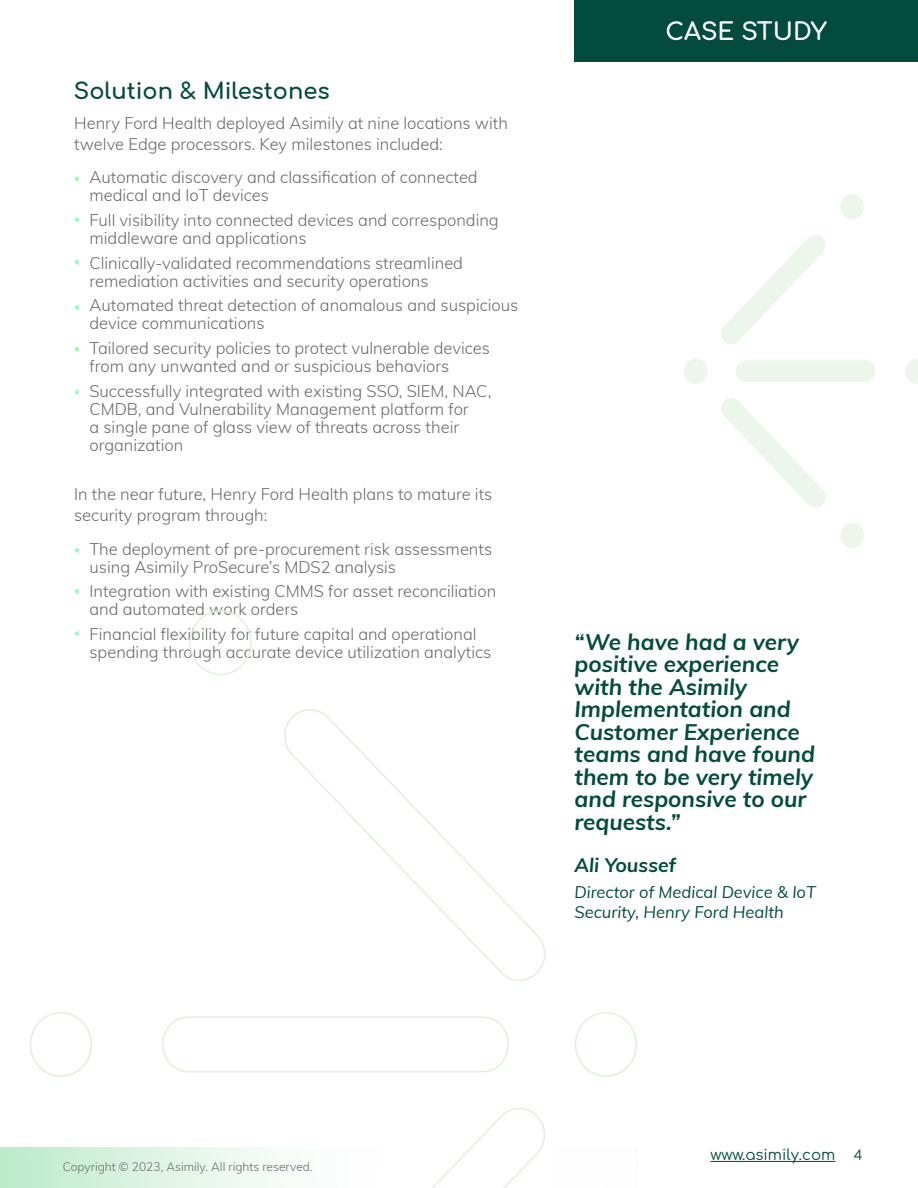
<style>
.page{position:relative;width:918px;height:1188px;background:#fff}
.page>*{position:absolute;margin:0;border:0;box-sizing:border-box;transform-origin:0 0}
.t1{font:24px "Comfortaa";color:#fff}
.t2{font:italic 700 22.5px/22.5px "Muli";color:#034b3d}
.t3{font:22.5px "Comfortaa";color:#044a3f}
.t4{font:italic 700 19.5px "Muli";color:#034b3d}
.t5{font:300 16.5px/18px "Muli";color:#666b67}
.t6{font:italic 16.5px/19.5px "Muli";color:#034b3d}
.t7{font:15px "Comfortaa";color:#034b3d}
.t8{font:13.5px "Comfortaa";color:#044a3f}
.t9{font:300 12px "Muli";color:#666b67}
</style>
<div class="page">
<div style="left:575px;top:0;width:343px;height:62px;background:#034b3d"></div>
<hr style="left:710px;top:1161px;width:125px;height:1px;background:#034b3d">
<svg style="left:721px;top:398px;width:105px;height:110px"></svg>
<div style="left:736px;top:360px;width:139px;height:22px;background:#edf6ea;border-radius:10px"></div>
<svg style="left:721px;top:235px;width:105px;height:109px"></svg>
<svg style="left:840px;top:523px;width:24px;height:25px"></svg>
<svg style="left:905px;top:359px;width:13px;height:25px"></svg>
<svg style="left:840px;top:194px;width:24px;height:25px"></svg>
<svg style="left:684px;top:359px;width:23px;height:25px"></svg>
<svg style="left:75px;top:177px;width:4px;height:4px"></svg>
<svg style="left:75px;top:548px;width:4px;height:5px"></svg>
<svg style="left:75px;top:260px;width:4px;height:4px"></svg>
<svg style="left:75px;top:631px;width:4px;height:5px"></svg>
<svg style="left:75px;top:217px;width:4px;height:5px"></svg>
<svg style="left:75px;top:589px;width:4px;height:4px"></svg>
<svg style="left:75px;top:305px;width:4px;height:5px"></svg>
<svg style="left:75px;top:347px;width:4px;height:4px"></svg>
<svg style="left:75px;top:390px;width:4px;height:5px"></svg>
<svg style="left:284px;top:709px;width:262px;height:272px"></svg>
<div style="left:162px;top:1016px;width:347px;height:56px;border:2px solid #e0efdb;border-radius:26px"></div>
<svg style="left:280px;top:1107px;width:265px;height:81px"></svg>
<svg style="left:189px;top:610px;width:63px;height:65px"></svg>
<div style="left:30px;top:1012px;width:62px;height:65px;border:2px solid #e0efdb;border-radius:50%"></div>
<svg style="left:575px;top:1012px;width:62px;height:65px"></svg>
<h2 class="t3" style="left:74px;top:71px;width:257px">Solution &amp; Milestones</h2>
<p class="t5" style="left:74px;top:112px;width:435px;line-height:21px">Henry Ford Health deployed Asimily at nine locations with twelve Edge processors. Key milestones included:</p>
<p class="t5" style="left:89px;top:167px;width:390px">Automatic discovery and classification of connected medical and IoT devices</p>
<p class="t5" style="left:89px;top:210px;width:411px">Full visibility into connected devices and corresponding middleware and applications</p>
<p class="t5" style="left:89px;top:253px;width:375px">Clinically-validated recommendations streamlined remediation activities and security operations</p>
<p class="t5" style="left:89px;top:296px;width:430px">Automated threat detection of anomalous and suspicious device communications</p>
<p class="t5" style="left:89px;top:338px;width:402px">Tailored security policies to protect vulnerable devices from any unwanted and or suspicious behaviors</p>
<p class="t5" style="left:89px;top:381px;width:403px">Successfully integrated with existing SSO, SIEM, NAC, CMDB, and Vulnerability Management platform for<br>a single pane of glass view of threats across their organization</p>
<p class="t5" style="left:74px;top:483px;width:420px;line-height:21px">In the near future, Henry Ford Health plans to mature its security program through:</p>
<p class="t5" style="left:89px;top:539px;width:404px">The deployment of pre-procurement risk assessments using Asimily ProSecure’s MDS2 analysis</p>
<p class="t5" style="left:89px;top:582px;width:408px">Integration with existing CMMS for asset reconciliation and automated work orders</p>
<p class="t5" style="left:89px;top:624px;width:403px">Financial flexibility for future capital and operational spending through accurate device utilization analytics</p>
<h1 class="t1" style="left:666px;top:10px;width:163px">CASE STUDY</h1>
<h2 class="t2" style="left:575px;top:629px;width:242px">“We have had a very positive experience with the Asimily<br>Implementation and<br>Customer Experience teams and have found them to be very timely and responsive to our requests.”</h2>
<p class="t4" style="left:575px;top:851px;width:103px">Ali Youssef</p>
<p class="t6" style="left:575px;top:882px;width:243px">Director of Medical Device &amp; IoT<br>Security, Henry Ford Health</p>
<p class="t9" style="left:63px;top:1158px;width:251px">Copyright © 2023, Asimily. All rights reserved.</p>
<p class="t7" style="left:710px;top:1141px;width:126px">www.asimily.com</p>
<p class="t8" style="left:854px;top:1143px;width:10px">4</p>
</div>
